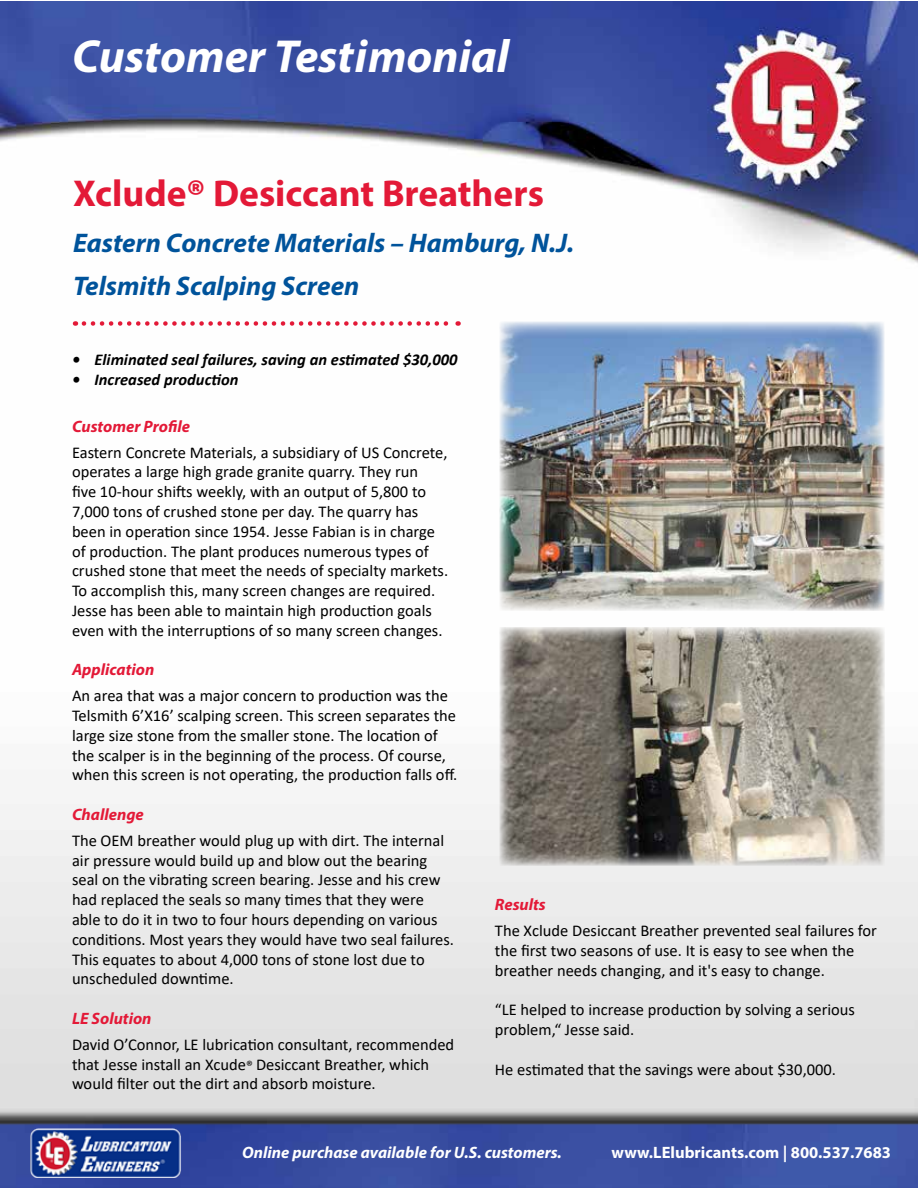
<style>
.page{position:relative;width:918px;height:1188px;background:#fff}
.page>*{position:absolute;margin:0;border:0;box-sizing:border-box;transform-origin:0 0}
.t1{font:italic 700 46.5px "Myriad Pro";color:#fff}
.t2{font:700 37.5px "Myriad Pro";color:#e31937}
.t3{font:italic 700 27px/42.9px "Myriad Pro";color:#00539b}
.t4{font:16.5px/19.8px "Calibri";color:#000}
.t5{font:italic 700 16.5px "Calibri";color:#000}
.t6{font:italic 700 16.5px "Myriad Pro";color:#e31937}
.t7{font:italic 700 16.5px "Myriad Pro";color:#fff}
.t8{font:700 16.5px "Myriad Pro";color:#fff}
.s1{font-family:"Calibri"}
.s2{font-size:13.5px}
</style>
<div class="page">
<img style="left:1px;top:1px;width:917px;height:1187px">
<img style="left:28px;top:1128px;width:154px;height:50px">
<svg style="left:84px;top:321px;width:375px;height:5px"></svg>
<img style="left:500px;top:322px;width:384px;height:288px">
<img style="left:500px;top:627px;width:385px;height:239px">
<h1 class="t1" style="left:72px;top:26px;width:439px">Customer Testimonial</h1>
<h2 class="t2" style="left:73px;top:169px;width:472px">Xclude<span class="s1">®</span> Desiccant Breathers</h2>
<h3 class="t3" style="left:73px;top:221px;width:503px">Eastern Concrete Materials – Hamburg, N.J.<br>Telsmith Scalping Screen</h3>
<p class="t5" style="left:72px;top:348px;width:387px">• Eliminated seal failures, saving an estimated $30,000</p>
<p class="t5" style="left:72px;top:368px;width:168px">• Increased production</p>
<p class="t6" style="left:72px;top:415px;width:120px">Customer Profile</p>
<p class="t4" style="left:72px;top:442px;width:378px">Eastern Concrete Materials, a subsidiary of US Concrete, operates a large high grade granite quarry. They run<br>five 10-hour shifts weekly, with an output of 5,800 to 7,000 tons of crushed stone per day. The quarry has been in operation since 1954. Jesse Fabian is in charge of production. The plant produces numerous types of crushed stone that meet the needs of specialty markets.<br>To accomplish this, many screen changes are required.<br>Jesse has been able to maintain high production goals even with the interruptions of so many screen changes.</p>
<p class="t6" style="left:72px;top:659px;width:84px">Application</p>
<p class="t4" style="left:72px;top:685px;width:387px">An area that was a major concern to production was the Telsmith 6’X16’ scalping screen. This screen separates the large size stone from the smaller stone. The location of the scalper is in the beginning of the process. Of course, when this screen is not operating, the production falls off.</p>
<p class="t6" style="left:72px;top:804px;width:73px">Challenge</p>
<p class="t4" style="left:72px;top:830px;width:384px">The OEM breather would plug up with dirt. The internal air pressure would build up and blow out the bearing seal on the vibrating screen bearing. Jesse and his crew had replaced the seals so many times that they were able to do it in two to four hours depending on various conditions. Most years they would have two seal failures.<br>This equates to about 4,000 tons of stone lost due to unscheduled downtime.</p>
<p class="t6" style="left:72px;top:1008px;width:81px">LE Solution</p>
<p class="t4" style="left:72px;top:1034px;width:384px">David O’Connor, LE lubrication consultant, recommended that Jesse install an Xcude<span class="s2">®</span> Desiccant Breather, which would filter out the dirt and absorb moisture.</p>
<p class="t6" style="left:495px;top:894px;width:52px">Results</p>
<p class="t4" style="left:495px;top:920px;width:384px">The Xclude Desiccant Breather prevented seal failures for the first two seasons of use. It is easy to see when the breather needs changing, and it's easy to change.</p>
<p class="t4" style="left:495px;top:999px;width:362px">“LE helped to increase production by solving a serious problem,“ Jesse said.</p>
<p class="t4" style="left:495px;top:1059px;width:343px">He estimated that the savings were about $30,000.</p>
<p class="t7" style="left:242px;top:1141px;width:321px">Online purchase available for U.S. customers.</p>
<p class="t8" style="left:612px;top:1141px;width:281px">www.LElubricants.com | 800.537.7683</p>
</div>
